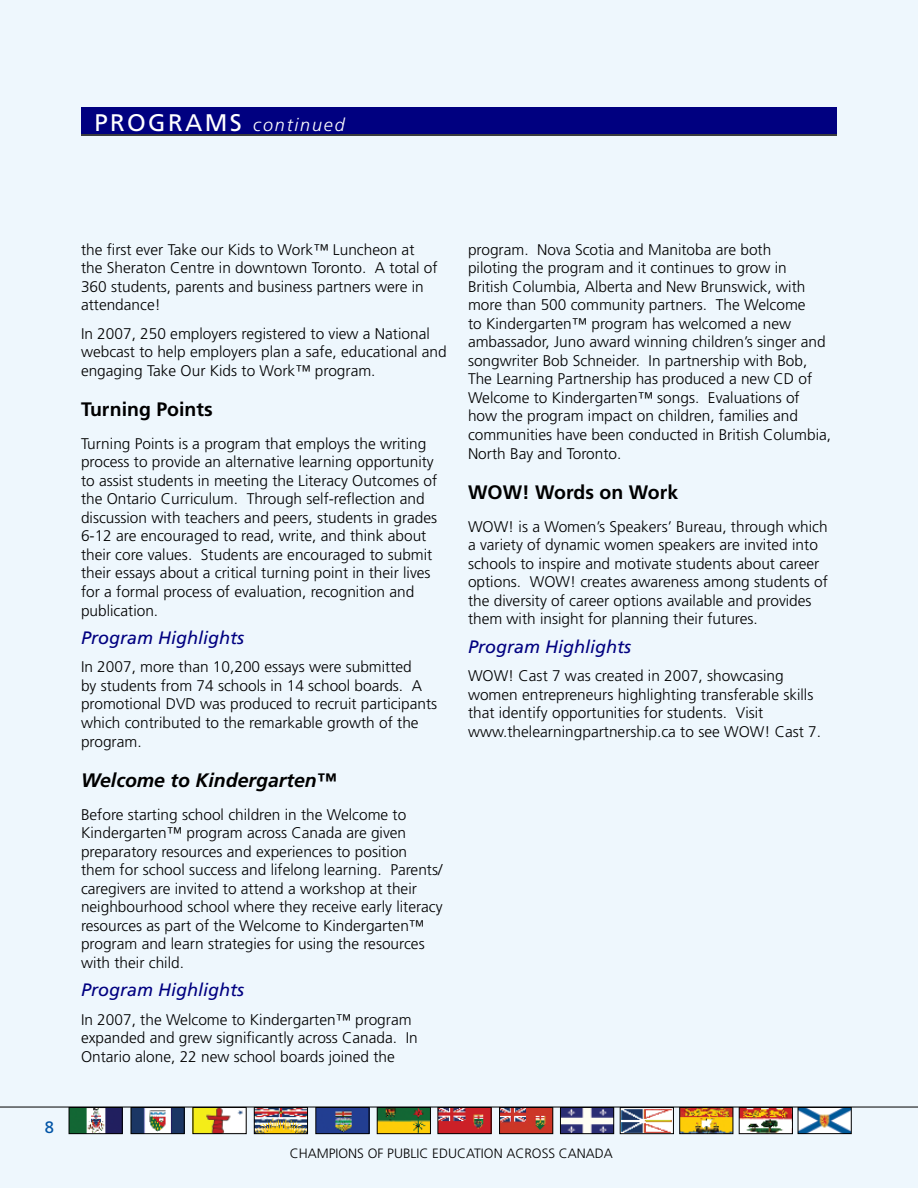
<style>
.page{position:relative;width:918px;height:1188px;background:#eef7fd}
.page>*{position:absolute;margin:0;border:0;box-sizing:border-box;transform-origin:0 0}
.t1{font:700 19.5px "Frutiger LT Std";color:#000}
.t2{font:italic 700 19.5px "Frutiger LT Std";color:#000}
.t3{font:italic 18px "Frutiger LT Std";color:#000080}
.t4{font:italic 300 18px "Frutiger LT Std";letter-spacing:.1em;color:#fff}
.t5{font:16.5px "Frutiger LT Std";color:#0054a6}
.t6{font:300 15.45px/18.6px "Frutiger LT Std";color:#000}
.t7{font:300 13.5px "Frutiger LT Std";color:#000}
.s1{font-weight:400;font-style:normal;font-size:24px}
</style>
<div class="page">
<img style="left:622px;top:1109px;width:50px;height:23px">
<div style="left:620px;top:1107px;width:54px;height:27px;border:1px solid #000"></div>
<img style="left:501px;top:1109px;width:50px;height:23px">
<div style="left:499px;top:1107px;width:54px;height:27px;border:1px solid #000"></div>
<img style="left:256px;top:1109px;width:50px;height:23px">
<div style="left:254px;top:1107px;width:54px;height:27px;border:1px solid #000"></div>
<img style="left:440px;top:1109px;width:50px;height:23px">
<div style="left:438px;top:1107px;width:54px;height:27px;border:1px solid #000"></div>
<img style="left:379px;top:1109px;width:50px;height:23px">
<div style="left:377px;top:1107px;width:54px;height:27px;border:1px solid #000"></div>
<img style="left:133px;top:1109px;width:50px;height:23px">
<div style="left:131px;top:1107px;width:54px;height:27px;border:1px solid #000"></div>
<img style="left:71px;top:1109px;width:50px;height:23px">
<div style="left:69px;top:1107px;width:54px;height:27px;border:1px solid #000"></div>
<img style="left:317px;top:1109px;width:50px;height:23px">
<div style="left:315px;top:1107px;width:54px;height:27px;border:1px solid #000"></div>
<img style="left:800px;top:1109px;width:50px;height:23px">
<div style="left:798px;top:1107px;width:54px;height:27px;border:1px solid #000"></div>
<img style="left:741px;top:1109px;width:50px;height:23px">
<div style="left:739px;top:1107px;width:54px;height:27px;border:1px solid #000"></div>
<img style="left:195px;top:1109px;width:50px;height:23px">
<div style="left:193px;top:1107px;width:54px;height:27px;border:1px solid #000"></div>
<img style="left:681px;top:1109px;width:50px;height:23px">
<div style="left:679px;top:1107px;width:54px;height:27px;border:1px solid #000"></div>
<img style="left:562px;top:1109px;width:50px;height:23px">
<div style="left:560px;top:1107px;width:54px;height:27px;border:1px solid #000"></div>
<hr style="left:81px;top:134px;width:756px;height:2px;background:#000">
<hr style="left:0;top:1107px;width:918px;height:1px;background:#000">
<div style="left:81px;top:107px;width:756px;height:27px;background:#000080"></div>
<p class="t4" style="left:94px;top:114px;width:252px"><span class="s1">PROGRAMS</span> continued</p>
<p class="t5" style="left:45px;top:1117px;width:11px">8</p>
<p class="t6" style="left:81px;top:240px;width:358px">the first ever Take our Kids to Work™ Luncheon at the Sheraton Centre in downtown Toronto. A total of 360 students, parents and business partners were in attendance!</p>
<p class="t6" style="left:81px;top:324px;width:367px">In 2007, 250 employers registered to view a National webcast to help employers plan a safe, educational and engaging Take Our Kids to Work™ program.</p>
<p class="t1" style="left:81px;top:398px;width:133px">Turning Points</p>
<p class="t6" style="left:81px;top:434px;width:358px">Turning Points is a program that employs the writing process to provide an alternative learning opportunity to assist students in meeting the Literacy Outcomes of the Ontario Curriculum. Through self-reflection and discussion with teachers and peers, students in grades 6-12 are encouraged to read, write, and think about their core values. Students are encouraged to submit their essays about a critical turning point in their lives for a formal process of evaluation, recognition and publication.</p>
<p class="t3" style="left:81px;top:627px;width:165px">Program Highlights</p>
<p class="t6" style="left:81px;top:658px;width:358px">In 2007, more than 10,200 essays were submitted<br>by students from 74 schools in 14 school boards. A promotional DVD was produced to recruit participants which contributed to the remarkable growth of the program.</p>
<p class="t2" style="left:81px;top:768px;width:257px">Welcome to Kindergarten™</p>
<p class="t6" style="left:81px;top:805px;width:363px">Before starting school children in the Welcome to Kindergarten™ program across Canada are given preparatory resources and experiences to position them for school success and lifelong learning. Parents/ caregivers are invited to attend a workshop at their neighbourhood school where they receive early literacy resources as part of the Welcome to Kindergarten™ program and learn strategies for using the resources with their child.</p>
<p class="t3" style="left:81px;top:979px;width:165px">Program Highlights</p>
<p class="t6" style="left:81px;top:1010px;width:338px">In 2007, the Welcome to Kindergarten™ program expanded and grew significantly across Canada. In<br>Ontario alone, 22 new school boards joined the</p>
<p class="t6" style="left:468px;top:240px;width:365px">program. Nova Scotia and Manitoba are both<br>piloting the program and it continues to grow in<br>British Columbia, Alberta and New Brunswick, with more than 500 community partners. The Welcome<br>to Kindergarten™ program has welcomed a new ambassador, Juno award winning children’s singer and songwriter Bob Schneider. In partnership with Bob, The Learning Partnership has produced a new CD of Welcome to Kindergarten™ songs. Evaluations of how the program impact on children, families and communities have been conducted in British Columbia, North Bay and Toronto.</p>
<p class="t1" style="left:468px;top:480px;width:212px">WOW! Words on Work</p>
<p class="t6" style="left:468px;top:517px;width:362px">WOW! is a Women’s Speakers’ Bureau, through which a variety of dynamic women speakers are invited into schools to inspire and motivate students about career options. WOW! creates awareness among students of the diversity of career options available and provides them with insight for planning their futures.</p>
<p class="t3" style="left:468px;top:636px;width:165px">Program Highlights</p>
<p class="t6" style="left:468px;top:667px;width:355px">WOW! Cast 7 was created in 2007, showcasing women entrepreneurs highlighting transferable skills that identify opportunities for students. Visit www.thelearningpartnership.ca to see WOW! Cast 7.</p>
<p class="t7" style="left:290px;top:1146px;width:19px">Champ</p>
<p class="t7" style="left:336px;top:1146px;width:13px">ions</p>
<p class="t7" style="left:368px;top:1146px;width:173px">of public education ac ross</p>
<p class="t7" style="left:559px;top:1146px;width:19px">Cana</p>
<p class="t7" style="left:595px;top:1146px;width:17px">da</p>
</div>
